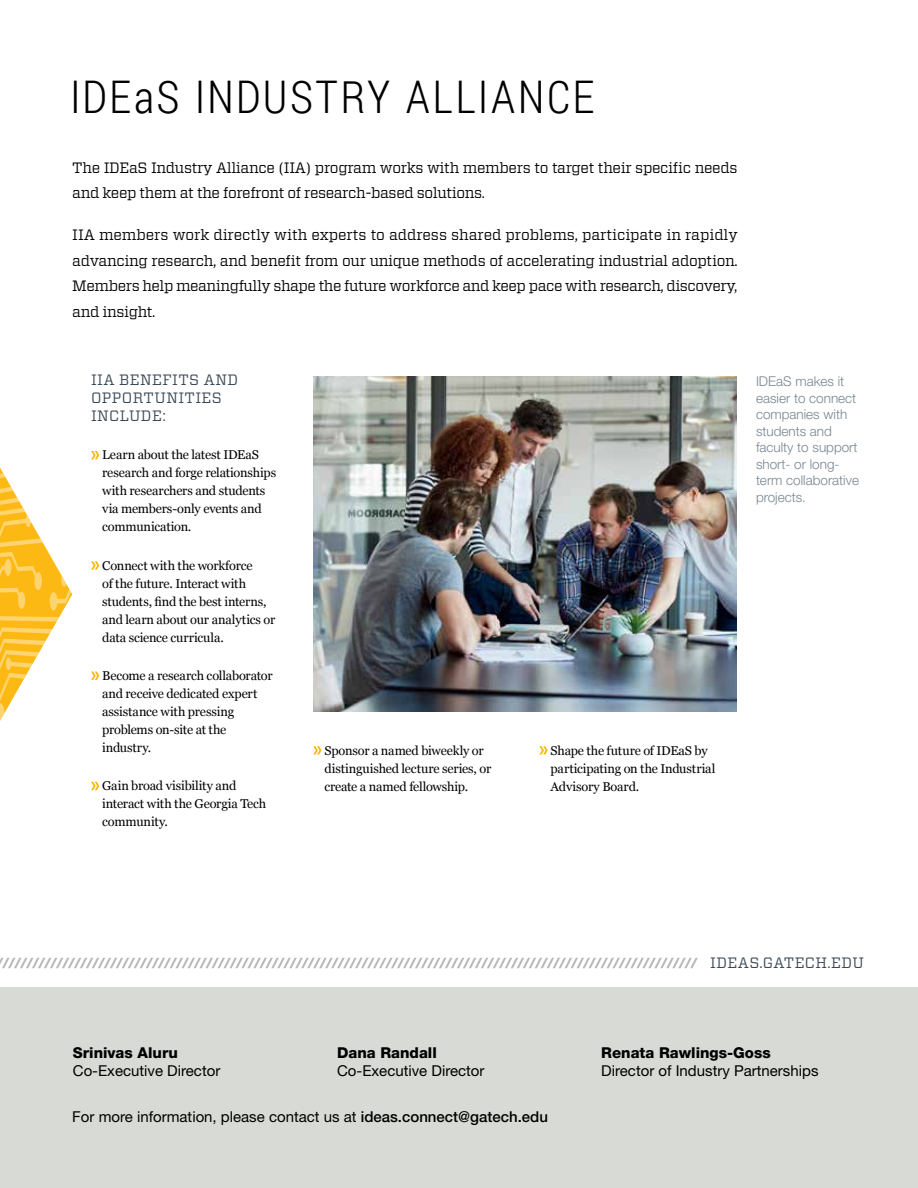
<style>
.page{position:relative;width:918px;height:1188px;background:#fff}
.page>*{position:absolute;margin:0;border:0;box-sizing:border-box;transform-origin:0 0}
.t1{font:300 45px "Roboto Condensed";letter-spacing:.055em;color:#000}
.t2{font:15px/25.5px "Vitesse";letter-spacing:-.025em;color:#000}
.t3{font:15px "Helvetica Neue LT Std";color:#000}
.t4{font:15px/18px "Vitesse";letter-spacing:.025em;color:#3b4956}
.t5{font:800 15px "Helvetica Neue LT Std";color:#000}
.t6{font:300 13.5px/16.5px "Helvetica Neue LT Std";color:#788592}
.t7{font:12.75px/18px "Georgia";letter-spacing:-.01em;color:#000}
.s1{font-weight:500}
</style>
<div class="page">
<svg style="left:0;top:958px;width:695px;height:10px"></svg>
<div style="left:0;top:987px;width:918px;height:201px;background:#d8dbd5"></div>
<svg style="left:91px;top:451px;width:8px;height:8px"></svg>
<svg style="left:91px;top:561px;width:8px;height:9px"></svg>
<svg style="left:91px;top:672px;width:8px;height:8px"></svg>
<svg style="left:91px;top:782px;width:8px;height:8px"></svg>
<svg style="left:313px;top:746px;width:9px;height:9px"></svg>
<svg style="left:0;top:468px;width:72px;height:253px"></svg>
<div style="left:51px;top:594px;width:6px;height:14px;background:#fdd470;border-radius:50%"></div>
<img style="left:313px;top:377px;width:424px;height:335px">
<svg style="left:539px;top:746px;width:9px;height:9px"></svg>
<h1 class="t1" style="left:70px;top:66px;width:526px">IDEaS INDUSTRY ALLIANCE</h1>
<p class="t2" style="left:72px;top:154px;width:667px">The IDEaS Industry Alliance (IIA) program works with members to target their specific needs and keep them at the forefront of research-based solutions.</p>
<p class="t2" style="left:72px;top:222px;width:667px;text-align:justify">IIA members work directly with experts to address shared problems, participate in rapidly advancing research, and benefit from our unique methods of accelerating industrial adoption.<br>Members help meaningfully shape the future workforce and keep pace with research, discovery, and insight.</p>
<p class="t4" style="left:91px;top:371px;width:148px">IIA BENEFITS AND<br>OPPORTUNITIES<br>INCLUDE:</p>
<p class="t7" style="left:102px;top:445px;width:176px">Learn about the latest IDEaS research and forge relationships with researchers and students via members-only events and communication.</p>
<p class="t7" style="left:102px;top:556px;width:175px">Connect with the workforce<br>of the future. Interact with students, find the best interns, and learn about our analytics or data science curricula.</p>
<p class="t7" style="left:102px;top:666px;width:172px">Become a research collaborator and receive dedicated expert assistance with pressing problems on-site at the industry.</p>
<p class="t7" style="left:102px;top:776px;width:166px">Gain broad visibility and interact with the Georgia Tech community.</p>
<p class="t7" style="left:324px;top:741px;width:168px">Sponsor a named biweekly or distinguished lecture series, or create a named fellowship.</p>
<p class="t6" style="left:756px;top:373px;width:105px">IDEaS makes it easier to connect companies with students and faculty to support short- or long&shy;term collaborative projects.</p>
<p class="t7" style="left:551px;top:741px;width:166px">Shape the future of IDEaS by participating on the Industrial<br>Advisory Board.</p>
<p class="t5" style="left:73px;top:1044px;width:107px">Srinivas Aluru</p>
<p class="t3" style="left:73px;top:1062px;width:149px">Co-Executive Director</p>
<p class="t5" style="left:337px;top:1044px;width:101px">Dana Randall</p>
<p class="t3" style="left:337px;top:1062px;width:149px">Co-Executive Director</p>
<p class="t3" style="left:72px;top:1108px;width:477px">For more information, please contact us at <span class="s1">ideas.connect@gatech.edu</span></p>
<p class="t4" style="left:710px;top:953px;width:155px">IDEAS.GATECH.EDU</p>
<p class="t5" style="left:601px;top:1044px;width:171px">Renata Rawlings-Goss</p>
<p class="t3" style="left:601px;top:1062px;width:219px">Director of Industry Partnerships</p>
</div>
